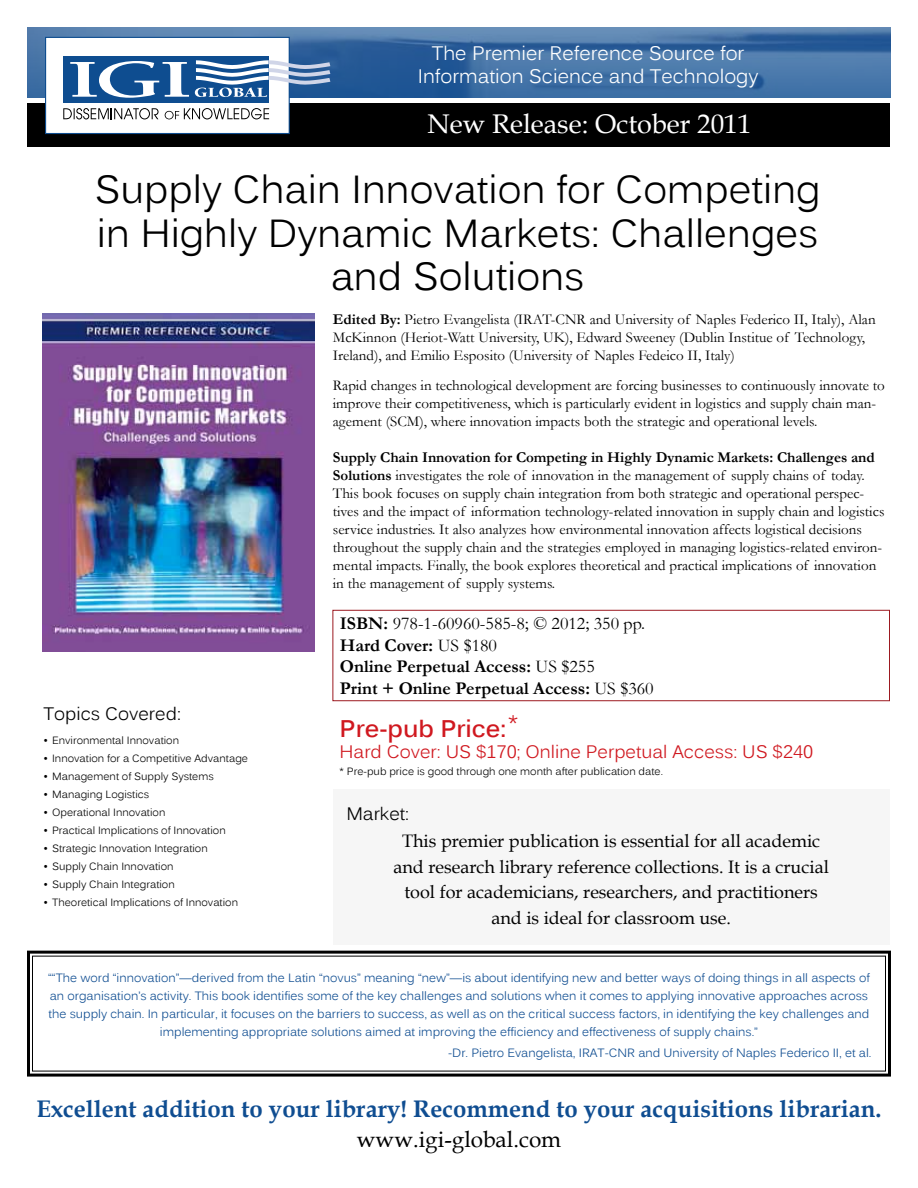
<style>
.page{position:relative;width:918px;height:1188px;background:#fff}
.page>*{position:absolute;margin:0;border:0;box-sizing:border-box;transform-origin:0 0}
.t1{font:39px/43.5px "Kalinga";color:#000;text-align:center}
.t2{font:27px "Book Antiqua";color:#fff}
.t3{font:700 24px "Book Antiqua";color:#0f4d91}
.t4{font:700 24px "Kalinga";color:#d0181f}
.t5{font:22.5px "Book Antiqua";color:#000}
.t6{font:19.5px/23.4px "Kalinga";color:#fff;text-align:center}
.t7{font:18px/25.5px "Book Antiqua";color:#000;text-align:center}
.t8{font:700 18px/21.6px "Garamond";color:#000}
.t9{font:18px "Kalinga";color:#d0181f}
.t10{font:18px "Kalinga";color:#000}
.t11{font:15px/18px "Garamond";color:#000}
.t12{font:12px/18px "Kalinga";color:#0f4d91;text-align:center}
.t13{font:10.5px "Kalinga";color:#000}
.s1{font-weight:700}
.s2{font-weight:400}
</style>
<div class="page">
<svg style="left:28px;top:28px;width:862px;height:69px;background:#4170a5"></svg>
<div style="left:28px;top:103px;width:862px;height:44px;background:#000"></div>
<img style="left:42px;top:314px;width:273px;height:338px">
<div style="left:333px;top:610px;width:557px;height:91px;border:1px solid #9c1920"></div>
<div style="left:333px;top:789px;width:557px;height:155px;background:#f6f6f6"></div>
<svg style="left:27px;top:950px;width:864px;height:127px"></svg>
<div style="left:46px;top:37px;width:243px;height:97px;background:#fff"></div>
<div style="left:45px;top:37px;width:245px;height:97px;border:1px solid #0e4d90"></div>
<svg style="left:63px;top:108px;width:96px;height:11px"></svg>
<svg style="left:165px;top:108px;width:104px;height:11px"></svg>
<div style="left:64px;top:56px;width:205px;height:46px;background:#0e4d90"></div>
<svg style="left:70px;top:61px;width:119px;height:37px"></svg>
<svg style="left:195px;top:60px;width:135px;height:37px"></svg>
<h3 class="t6" style="left:418px;top:43px;width:342px">The Premier Reference Source for<br>Information Science and Technology</h3>
<h2 class="t2" style="left:427px;top:105px;width:325px">New Release: October 2011</h2>
<h1 class="t1" style="left:94px;top:172px;width:728px">Supply Chain Innovation for Competing in Highly Dynamic Markets: Challenges and Solutions</h1>
<p class="t11" style="left:333px;top:310px;width:544px"><span class="s1">Edited By:</span> Pietro Evangelista (IRAT-CNR and University of Naples Federico II, Italy), Alan<br>McKinnon (Heriot-Watt University, UK), Edward Sweeney (Dublin Institue of Technology,<br>Ireland), and Emilio Esposito (University of Naples Fedeico II, Italy)</p>
<p class="t10" style="left:44px;top:702px;width:139px">Topics Covered:</p>
<p class="t13" style="left:44px;top:733px;width:137px">• Environmental Innovation</p>
<p class="t13" style="left:44px;top:751px;width:206px">• Innovation for a Competitive Advantage</p>
<p class="t13" style="left:44px;top:769px;width:172px">• Management of Supply Systems</p>
<p class="t13" style="left:44px;top:787px;width:107px">• Managing Logistics</p>
<p class="t13" style="left:44px;top:805px;width:123px">• Operational Innovation</p>
<p class="t13" style="left:44px;top:823px;width:184px">• Practical Implications of Innovation</p>
<p class="t13" style="left:44px;top:841px;width:166px">• Strategic Innovation Integration</p>
<p class="t13" style="left:44px;top:859px;width:132px">• Supply Chain Innovation</p>
<p class="t13" style="left:44px;top:877px;width:133px">• Supply Chain Integration</p>
<p class="t13" style="left:44px;top:895px;width:196px">• Theoretical Implications of Innovation</p>
<p class="t11" style="left:333px;top:376px;width:553px">Rapid changes in technological development are forcing businesses to continuously innovate to improve their competitiveness, which is particularly evident in logistics and supply chain man&shy;agement (SCM), where innovation impacts both the strategic and operational levels.</p>
<p class="t11" style="left:333px;top:448px;width:553px"><span class="s1">Supply Chain Innovation for Competing in Highly Dynamic Markets: Challenges and Solutions</span> investigates the role of innovation in the management of supply chains of today.<br>This book focuses on supply chain integration from both strategic and operational perspec&shy;tives and the impact of information technology-related innovation in supply chain and logistics service industries. It also analyzes how environmental innovation affects logistical decisions throughout the supply chain and the strategies employed in managing logistics-related environ&shy;mental impacts. Finally, the book explores theoretical and practical implications of innovation in the management of supply systems.</p>
<p class="t8" style="left:340px;top:613px;width:315px">ISBN: <span class="s2">978-1-60960-585-8; © 2012; 350 pp.<br></span>Hard Cover: <span class="s2">US $180<br></span>Online Perpetual Access: <span class="s2">US $255<br></span>Print + Online Perpetual Access: <span class="s2">US $360</span></p>
<h3 class="t4" style="left:340px;top:712px;width:180px">Pre-pub Price:<sup>*</sup></h3>
<p class="t9" style="left:340px;top:740px;width:475px">Hard Cover: US $170; Online Perpetual Access: US $240</p>
<p class="t13" style="left:340px;top:764px;width:325px">* Pre-pub price is good through one month after publication date.</p>
<p class="t10" style="left:346px;top:803px;width:64px">Market:</p>
<p class="t7" style="left:393px;top:828px;width:437px">This premier publication is essential for all academic and research library reference collections. It is a crucial tool for academicians, researchers, and practitioners and is ideal for classroom use.</p>
<p class="t12" style="left:48px;top:970px;width:823px">““The word “innovation”—derived from the Latin “novus” meaning “new”—is about identifying new and better ways of doing things in all aspects of an organisation’s activity. This book identifies some of the key challenges and solutions when it comes to applying innovative approaches across the supply chain. In particular, it focuses on the barriers to success, as well as on the critical success factors, in identifying the key challenges and implementing appropriate solutions aimed at improving the efficiency and effectiveness of supply chains.”</p>
<p class="t12" style="left:448px;top:1045px;width:425px">-Dr. Pietro Evangelista, IRAT-CNR and University of Naples Federico II, et al.</p>
<h3 class="t3" style="left:36px;top:1093px;width:847px">Excellent addition to your library! Recommend to your acquisitions librarian.</h3>
<h3 class="t5" style="left:357px;top:1124px;width:206px">www.igi-global.com</h3>
</div>
